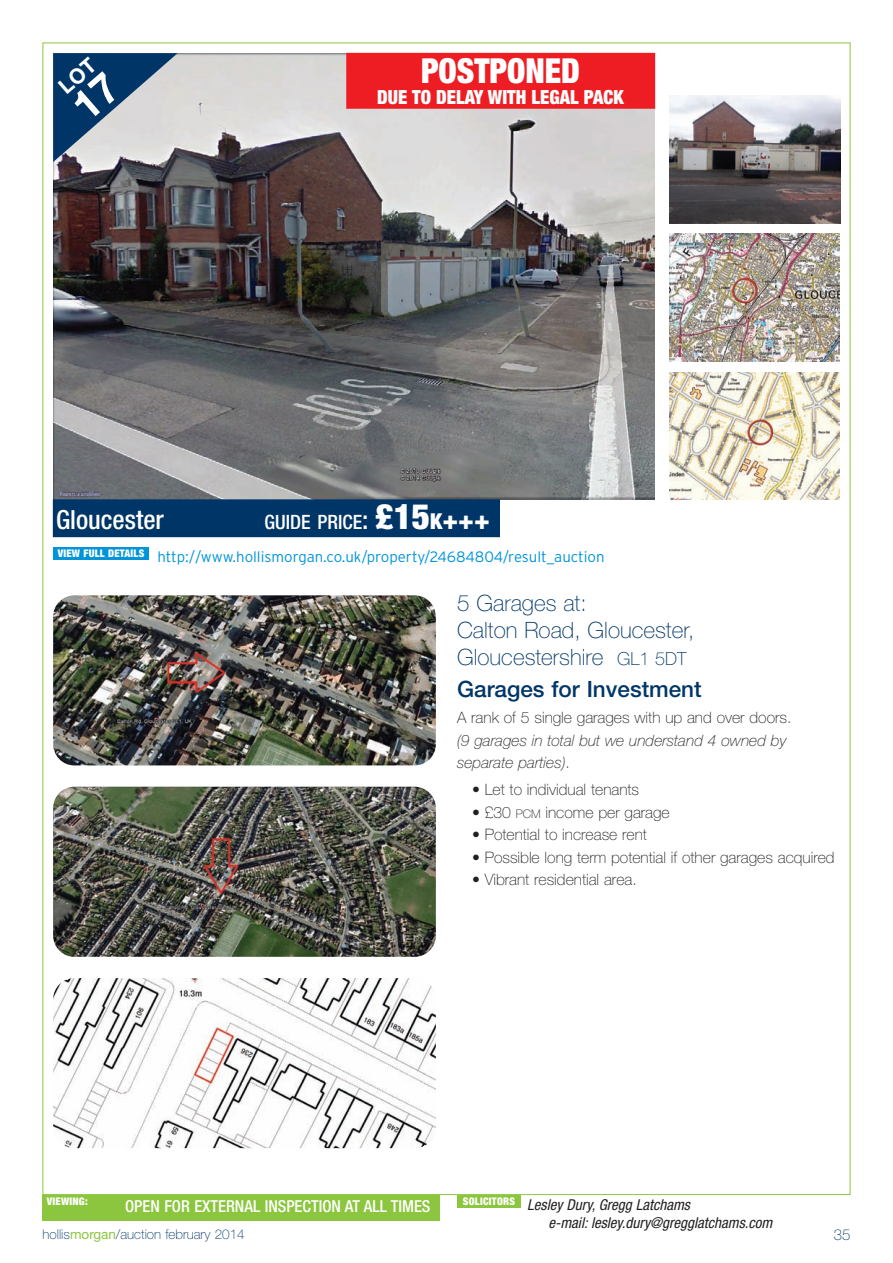
<style>
.page{position:relative;width:893px;height:1263px;background:#fff}
.page>*{position:absolute;margin:0;border:0;box-sizing:border-box;transform-origin:0 0}
.t1{font:900 condensed 34.5px "Helvetica Neue";color:#fff;scale:.95 1}
.t2{font:500 condensed 26.4px "Helvetica Neue";color:#fff}
.t3{font:100 22.5px/27px "Helvetica Neue";color:#003667}
.t4{font:500 22.5px "Helvetica Neue";color:#003667}
.t5{font:500 condensed 19.8px "Helvetica Neue";color:#fff}
.t6{font:900 condensed 19.5px "Helvetica Neue";color:#fff;scale:.95 1}
.t7{font:500 condensed 16.5px "Helvetica Neue";color:#fff}
.t8{font:100 15.75px "Helvetica Neue";color:#231f20}
.t9{font:italic 100 15.75px/22.5px "Helvetica Neue";color:#231f20}
.t10{font:300 15px "Interstate";color:#0095d9}
.t11{font:italic condensed 15px/18px "Helvetica Neue";color:#231f20}
.t12{font:100 15px "Helvetica Neue";color:#003667}
.t13{font:100 13.5px "Helvetica Neue";color:#003667}
.t14{font:900 condensed 10.5px "Helvetica Neue";letter-spacing:.025em;color:#fff}
.s1{font-size:26.4px}
.s2{font-weight:900;font-size:35.1px}
.s3{font-weight:900;font-size:21.9px}
.s4{font-weight:900;font-size:26.4px}
.s5{font-size:18px}
.s6{font-style:normal}
.s7{font-size:11.85px}
.s8{font-weight:400;color:#8bc63e}
</style>
<div class="page">
<div style="left:43px;top:1195px;width:396px;height:26px;background:#8bc63e"></div>
<div style="left:457px;top:1195px;width:64px;height:13px;background:#8bc63e"></div>
<img style="left:53px;top:53px;width:602px;height:447px">
<div style="left:53px;top:500px;width:446px;height:37px;background:#003667"></div>
<img style="left:53px;top:595px;width:383px;height:170px;border-radius:21px">
<img style="left:53px;top:787px;width:383px;height:170px;border-radius:21px">
<img style="left:53px;top:978px;width:383px;height:170px;border-radius:21px">
<img style="left:670px;top:96px;width:170px;height:127px">
<img style="left:670px;top:234px;width:170px;height:127px">
<img style="left:670px;top:372px;width:170px;height:128px">
<div style="left:53px;top:547px;width:96px;height:13px;background:#0095d9"></div>
<div style="left:347px;top:53px;width:308px;height:55px;background:#ee1d23"></div>
<svg style="left:53px;top:53px;width:125px;height:109px;background:#6b859e"></svg>
<h1 class="t1" style="left:421px;top:58px;width:169px">POSTPONED</h1>
<p class="t6" style="left:377px;top:90px;width:261px">DUE TO DELAY WITH LEGAL PACK</p>
<h2 class="t2" style="left:56px;top:510px;width:109px">Gloucester</h2>
<p class="t5" style="left:264px;top:515px;width:227px">GUIDE PRICE<span class="s1">:</span> <span class="s2">£15</span><span class="s3">K</span><span class="s4">+++</span></p>
<p class="t10" style="left:58px;top:551px;width:548px"><sup>VIEW</sup> <sup>FULL</sup> <sup>DETAILS</sup> http://www.hollismorgan.co.uk/property/24684804/result_auction</p>
<h3 class="t3" style="left:457px;top:592px;width:239px">5 Garages at:<br>Calton Road, Gloucester,<br>Gloucestershire <span class="s5">GL1 5DT</span></h3>
<h3 class="t4" style="left:457px;top:681px;width:246px">Garages for Investment</h3>
<p class="t8" style="left:457px;top:712px;width:336px">A rank of 5 single garages with up and over doors.</p>
<p class="t9" style="left:457px;top:730px;width:331px">(9 garages in total but we understand 4 owned by separate parties)<span class="s6">.</span></p>
<p class="t8" style="left:472px;top:784px;width:169px">• Let to individual tenants</p>
<p class="t8" style="left:472px;top:806px;width:199px">• £30 <span class="s7">PCM</span> income per garage</p>
<p class="t8" style="left:472px;top:829px;width:177px">• Potential to increase rent</p>
<p class="t8" style="left:472px;top:851px;width:364px">• Possible long term potential if other garages acquired</p>
<p class="t8" style="left:472px;top:874px;width:166px">• Vibrant residential area.</p>
<p class="t14" style="left:463px;top:1197px;width:54px">SOLICITORS</p>
<p class="t14" style="left:47px;top:1197px;width:43px">VIEWING:</p>
<p class="t11" style="left:549px;top:1197px;width:228px;text-indent:-21px">Lesley Dury, Gregg Latchams<br>e-mail: lesley.dury@gregglatchams.com</p>
<p class="t7" style="left:125px;top:1200px;width:307px">OPEN FOR EXTERNAL INSPECTION AT ALL TIMES</p>
<p class="t13" style="left:43px;top:1229px;width:204px">hollis<span class="s8">morgan</span>/auction february 2014</p>
<p class="t12" style="left:834px;top:1229px;width:18px">35</p>
</div>
